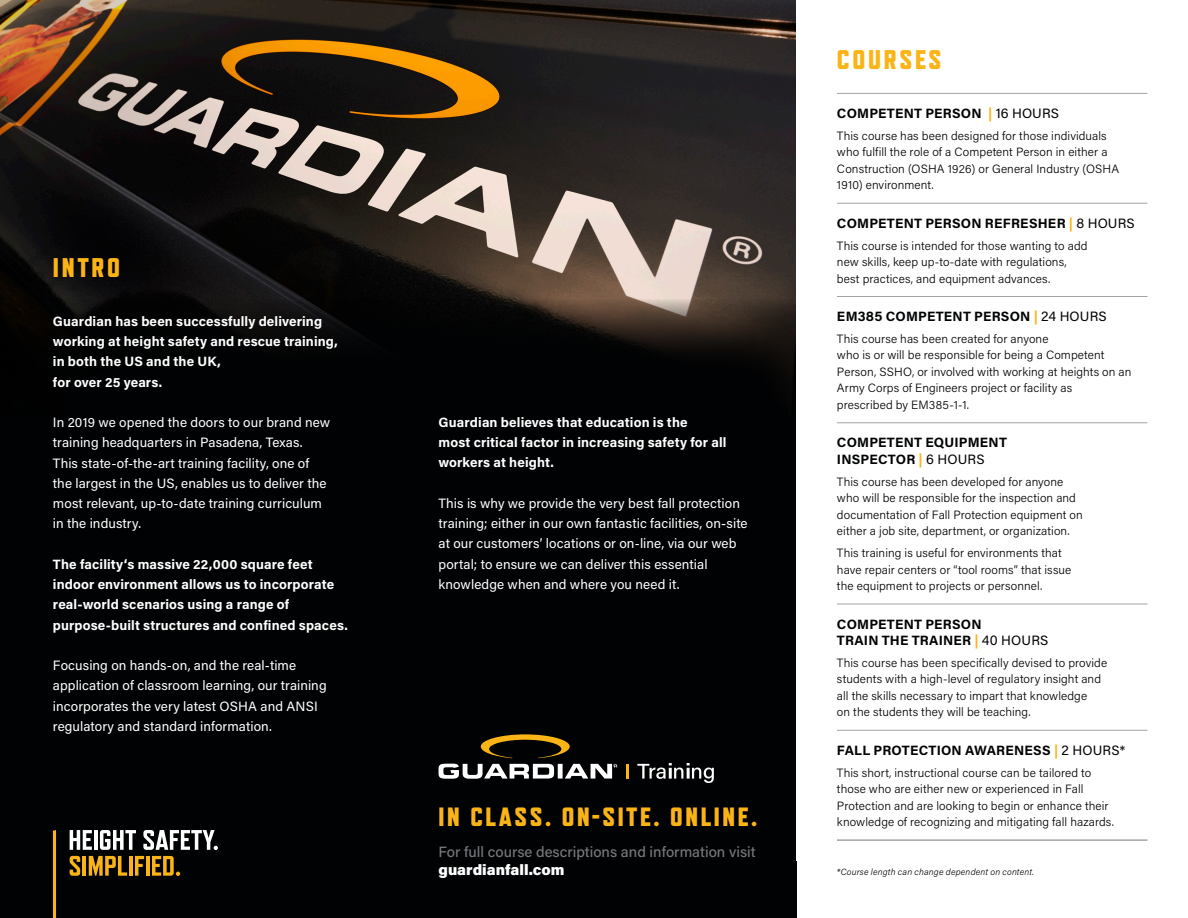
<style>
.page{position:relative;width:1188px;height:918px;background:#fff}
.page>*{position:absolute;margin:0;border:0;box-sizing:border-box;transform-origin:0 0}
.t1{font:800 27px "Refrigerator Deluxe";letter-spacing:.1em;color:#fbb416}
.t2{font:800 26.4px "Refrigerator Deluxe";letter-spacing:.1em;color:#fbb416}
.Pull_Text{font:900 15px "Acumin Pro";color:#fff}
.Pull_Text-2{font:500 14.85px "Acumin Pro";color:#76777b}
.Pull_Text-3{font:13.5px/20.2px "Acumin Pro";letter-spacing:.005em;color:#fff}
.Pull_Text-4{font:700 13.5px/20.2px "Acumin Pro";letter-spacing:.01em;color:#fff}
.Pull_Text-5{font:700 13.5px/16.5px "Acumin Pro";letter-spacing:.015em;color:#010203}
.Pull_Text-6{font:300 12px/16.5px "Acumin Pro";letter-spacing:.01em;color:#010203}
.Pull_Text-7{font:italic 300 9px "Acumin Pro";letter-spacing:.02em;color:#010203}
.s1{color:#fbb416}
.s2{font-weight:400}
</style>
<div class="page">
<div style="left:0;top:0;width:796px;height:918px;background:#010203"></div>
<svg style="left:70px;top:830px;width:22px;height:20px"></svg>
<hr style="left:94px;top:830px;width:3px;height:20px;background:#fff">
<svg style="left:100px;top:830px;width:36px;height:20px"></svg>
<svg style="left:143px;top:830px;width:75px;height:20px"></svg>
<svg style="left:70px;top:856px;width:10px;height:20px"></svg>
<hr style="left:83px;top:856px;width:3px;height:20px;background:#fbb416">
<svg style="left:89px;top:856px;width:38px;height:20px"></svg>
<hr style="left:129px;top:856px;width:3px;height:20px;background:#fbb416">
<svg style="left:135px;top:856px;width:9px;height:20px"></svg>
<hr style="left:146px;top:856px;width:3px;height:20px;background:#fbb416">
<svg style="left:152px;top:856px;width:28px;height:20px"></svg>
<img style="left:0;top:0;width:796px;height:299px">
<hr style="left:837px;top:93px;width:311px;height:1px;background:#a3a3a5">
<hr style="left:837px;top:203px;width:311px;height:1px;background:#a3a3a5">
<hr style="left:837px;top:296px;width:311px;height:1px;background:#a3a3a5">
<hr style="left:837px;top:422px;width:311px;height:1px;background:#a3a3a5">
<hr style="left:837px;top:604px;width:311px;height:1px;background:#a3a3a5">
<hr style="left:837px;top:730px;width:311px;height:1px;background:#a3a3a5">
<hr style="left:837px;top:840px;width:311px;height:1px;background:#76777b">
<svg style="left:481px;top:734px;width:89px;height:24px"></svg>
<svg style="left:439px;top:764px;width:178px;height:15px"></svg>
<hr style="left:626px;top:764px;width:3px;height:15px;background:#fbb416">
<svg style="left:637px;top:763px;width:77px;height:20px"></svg>
<svg style="left:53px;top:830px;width:3px;height:88px"></svg>
<p class="t1" style="left:53px;top:252px;width:69px">INTRO</p>
<p class="Pull_Text-4" style="left:53px;top:310px;width:286px">Guardian has been successfully delivering working at height safety and rescue training, in both the US and the UK,<br>for over 25 years.</p>
<p class="Pull_Text-3" style="left:53px;top:412px;width:279px">In 2019 we opened the doors to our brand new training headquarters in Pasadena, Texas.<br>This state-of-the-art training facility, one of the largest in the US, enables us to deliver the most relevant, up-to-date training curriculum in the industry.</p>
<p class="Pull_Text-4" style="left:53px;top:553px;width:296px">The facility‘s massive 22,000 square feet indoor environment allows us to incorporate real-world scenarios using a range of purpose-built structures and confined spaces.</p>
<p class="Pull_Text-3" style="left:53px;top:655px;width:275px">Focusing on hands-on, and the real-time application of classroom learning, our training incorporates the very latest OSHA and ANSI regulatory and standard information.</p>
<p class="Pull_Text-4" style="left:439px;top:412px;width:290px">Guardian believes that education is the<br>most critical factor in increasing safety for all workers at height.</p>
<p class="Pull_Text-3" style="left:439px;top:493px;width:311px">This is why we provide the very best fall protection training; either in our own fantastic facilities, on-site at our customers’ locations or on-line, via our web portal; to ensure we can deliver this essential knowledge when and where you need it.</p>
<p class="t2" style="left:439px;top:801px;width:320px">IN CLASS. ON-SITE. ONLINE.</p>
<p class="Pull_Text-2" style="left:439px;top:842px;width:319px">For full course descriptions and information visit</p>
<p class="Pull_Text" style="left:439px;top:859px;width:128px">guardianfall.com</p>
<p class="t1" style="left:837px;top:44px;width:106px">COURSES</p>
<p class="Pull_Text-5" style="left:837px;top:104px;width:224px">COMPETENT PERSON <span class="s1">|</span> <span class="s2">16 HOURS</span></p>
<p class="Pull_Text-6" style="left:837px;top:127px;width:284px">This course has been designed for those individuals who fulfill the role of a Competent Person in either a Construction (OSHA 1926) or General Industry (OSHA 1910) environment.</p>
<p class="Pull_Text-5" style="left:837px;top:214px;width:299px">COMPETENT PERSON REFRESHER <span class="s1">|</span> <span class="s2">8 HOURS</span></p>
<p class="Pull_Text-6" style="left:837px;top:237px;width:252px">This course is intended for those wanting to add new skills, keep up-to-date with regulations, best practices, and equipment advances.</p>
<p class="Pull_Text-5" style="left:837px;top:307px;width:271px">EM385 COMPETENT PERSON <span class="s1">|</span> <span class="s2">24 HOURS</span></p>
<p class="Pull_Text-6" style="left:837px;top:330px;width:296px">This course has been created for anyone<br>who is or will be responsible for being a Competent Person, SSHO, or involved with working at heights on an Army Corps of Engineers project or facility as<br>prescribed by EM385-1-1.</p>
<p class="Pull_Text-5" style="left:837px;top:434px;width:171px">COMPETENT EQUIPMENT<br>INSPECTOR <span class="s1">|</span> <span class="s2">6 HOURS</span></p>
<p class="Pull_Text-6" style="left:837px;top:473px;width:247px">This course has been developed for anyone who will be responsible for the inspection and documentation of Fall Protection equipment on either a job site, department, or organization.</p>
<p class="Pull_Text-6" style="left:837px;top:544px;width:236px">This training is useful for environments that have repair centers or “tool rooms” that issue the equipment to projects or personnel.</p>
<p class="Pull_Text-5" style="left:837px;top:615px;width:213px">COMPETENT PERSON<br>TRAIN THE TRAINER <span class="s1">|</span> <span class="s2">40 HOURS</span></p>
<p class="Pull_Text-6" style="left:837px;top:654px;width:272px">This course has been specifically devised to provide students with a high-level of regulatory insight and all the skills necessary to impart that knowledge<br>on the students they will be teaching.</p>
<p class="Pull_Text-5" style="left:837px;top:741px;width:290px">FALL PROTECTION AWARENESS <span class="s1">|</span> <span class="s2">2 HOURS*</span></p>
<p class="Pull_Text-6" style="left:837px;top:764px;width:279px">This short, instructional course can be tailored to those who are either new or experienced in Fall Protection and are looking to begin or enhance their knowledge of recognizing and mitigating fall hazards.</p>
<p class="Pull_Text-7" style="left:837px;top:865px;width:198px">*Course length can change dependent on content.</p>
</div>
